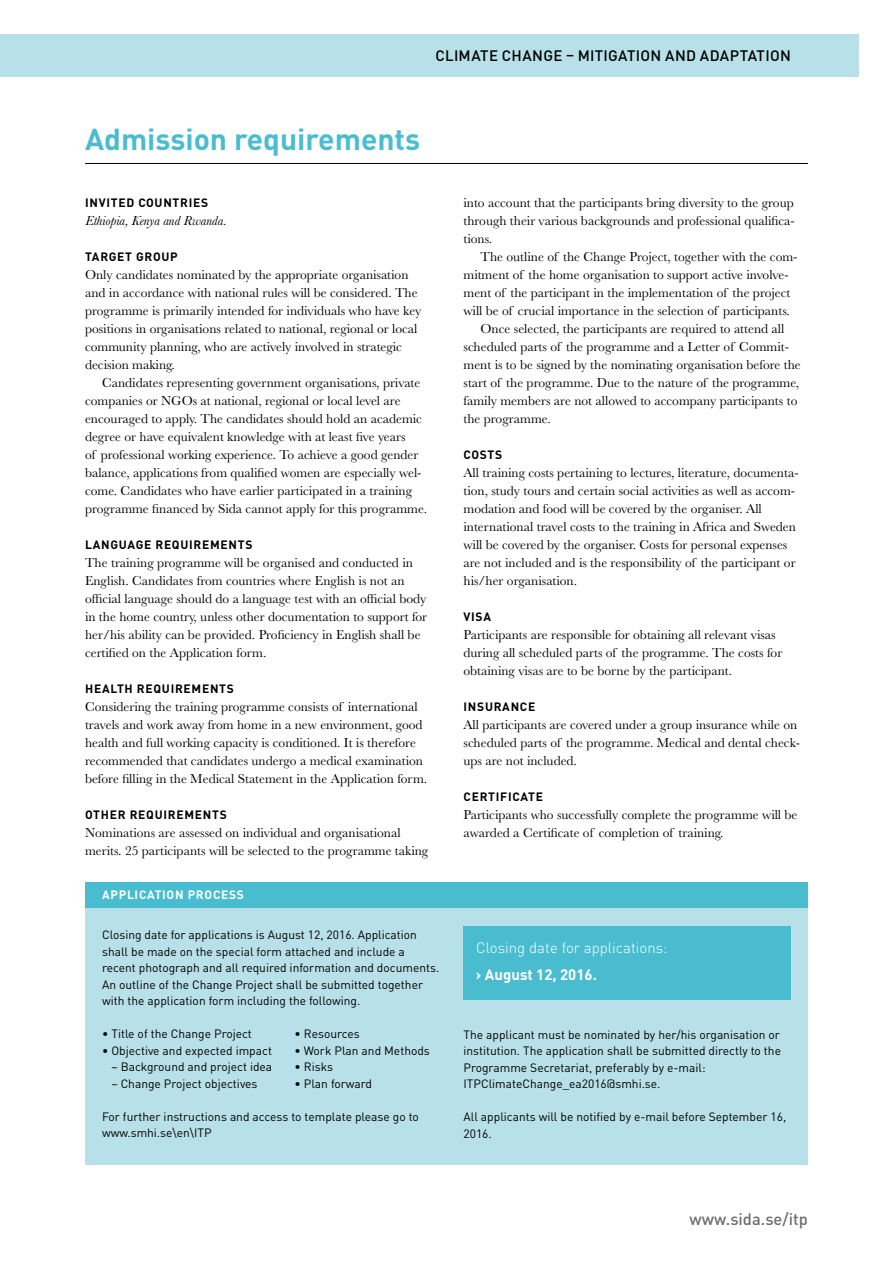
<style>
.page{position:relative;width:893px;height:1263px;background:#fff}
.page>*{position:absolute;margin:0;border:0;box-sizing:border-box;transform-origin:0 0}
.t1{font:700 30px "DIN Pro";color:#49bdcf}
.t2{font:500 16.5px "DIN Pro";color:#6e6e6e}
.t3{font:500 15px "DIN Pro";letter-spacing:.015em;color:#000}
.t4{font:300 15px "DIN Pro";color:#fff}
.t5{font:700 15px "DIN Pro";color:#fff}
.t6{font:13.5px/18px "Baskerville MT Std";color:#000}
.t7{font:italic 13.5px "Baskerville MT Std";color:#000}
.t8{font:12px/16.5px "DIN Pro";color:#000}
.t9{font:700 12px "DIN Pro";letter-spacing:.06em;color:#000}
.t10{font:700 12px "DIN Pro";letter-spacing:.06em;color:#fff}
</style>
<div class="page">
<div style="left:85px;top:898px;width:723px;height:267px;background:#b8e0e8"></div>
<div style="left:85px;top:882px;width:723px;height:25px;background:#49bdcf"></div>
<div style="left:0;top:34px;width:859px;height:43px;background:#b8e0e8"></div>
<hr style="left:85px;top:163px;width:723px;height:1px;background:#000">
<div style="left:463px;top:926px;width:328px;height:73px;background:#49bdcf"></div>
<p class="t3" style="left:435px;top:45px;width:357px">CLIMATE CHANGE – MITIGATION AND ADAPTATION</p>
<h1 class="t1" style="left:85px;top:119px;width:337px">Admission requirements</h1>
<p class="t9" style="left:85px;top:194px;width:125px">INVITED COUNTRIES</p>
<p class="t7" style="left:85px;top:212px;width:143px">Ethiopia, Kenya and Rwanda.</p>
<p class="t9" style="left:85px;top:248px;width:94px">TARGET GROUP</p>
<p class="t6" style="left:85px;top:265px;width:338px">Only candidates nominated by the appropriate organisation and in accordance with national rules will be considered. The programme is primarily intended for individuals who have key positions in organisations related to national, regional or local community planning, who are actively involved in strategic decision making.</p>
<p class="t6" style="left:85px;top:373px;width:343px;text-indent:17px">Candidates representing government organisations, private companies or NGOs at national, regional or local level are encouraged to apply. The candidates should hold an academic degree or have equivalent knowledge with at least five years<br>of professional working experience. To achieve a good gender balance, applications from qualified women are especially wel&shy;come. Candidates who have earlier participated in a training programme financed by Sida cannot apply for this programme.</p>
<p class="t9" style="left:85px;top:536px;width:169px">LANGUAGE REQUIREMENTS</p>
<p class="t6" style="left:85px;top:553px;width:344px">The training programme will be organised and conducted in English. Candidates from countries where English is not an official language should do a language test with an official body in the home country, unless other documentation to support for her/his ability can be provided. Proficiency in English shall be certified on the Application form.</p>
<p class="t9" style="left:85px;top:680px;width:150px">HEALTH REQUIREMENTS</p>
<p class="t6" style="left:85px;top:697px;width:344px">Considering the training programme consists of international travels and work away from home in a new environment, good health and full working capacity is conditioned. It is therefore recommended that candidates undergo a medical examination before filling in the Medical Statement in the Application form.</p>
<p class="t9" style="left:85px;top:806px;width:143px">OTHER REQUIREMENTS</p>
<p class="t6" style="left:85px;top:823px;width:345px">Nominations are assessed on individual and organisational merits. 25 participants will be selected to the programme taking</p>
<p class="t6" style="left:463px;top:193px;width:333px;text-align:justify">into account that the participants bring diversity to the group through their various backgrounds and professional qualifica&shy;tions.</p>
<p class="t6" style="left:480px;top:247px;width:318px">The outline of the Change Project, together with the com-</p>
<p class="t6" style="left:463px;top:265px;width:327px">mitment of the home organisation to support active involve-</p>
<p class="t6" style="left:463px;top:283px;width:328px">ment of the participant in the implementation of the project</p>
<p class="t6" style="left:463px;top:301px;width:328px">will be of crucial importance in the selection of participants.</p>
<p class="t6" style="left:480px;top:319px;width:305px">Once selected, the participants are required to attend all</p>
<p class="t6" style="left:463px;top:337px;width:327px">scheduled parts of the programme and a Letter of Commit-</p>
<p class="t6" style="left:463px;top:355px;width:339px">ment is to be signed by the nominating organisation before the</p>
<p class="t6" style="left:463px;top:373px;width:337px">start of the programme. Due to the nature of the programme,</p>
<p class="t6" style="left:463px;top:391px;width:335px">family members are not allowed to accompany participants to</p>
<p class="t6" style="left:463px;top:409px;width:89px">the programme.</p>
<p class="t9" style="left:464px;top:446px;width:40px">COSTS</p>
<p class="t6" style="left:463px;top:463px;width:337px">All training costs pertaining to lectures, literature, documenta&shy;tion, study tours and certain social activities as well as accom&shy;modation and food will be covered by the organiser. All international travel costs to the training in Africa and Sweden will be covered by the organiser. Costs for personal expenses are not included and is the responsibility of the participant or his/her organisation.</p>
<p class="t9" style="left:464px;top:608px;width:29px">VISA</p>
<p class="t6" style="left:463px;top:625px;width:320px">Participants are responsible for obtaining all relevant visas during all scheduled parts of the programme. The costs for obtaining visas are to be borne by the participant.</p>
<p class="t9" style="left:464px;top:698px;width:73px">INSURANCE</p>
<p class="t6" style="left:463px;top:715px;width:338px">All participants are covered under a group insurance while on scheduled parts of the programme. Medical and dental check&shy;ups are not included.</p>
<p class="t9" style="left:464px;top:788px;width:81px">CERTIFICATE</p>
<p class="t6" style="left:463px;top:805px;width:335px">Participants who successfully complete the programme will be awarded a Certificate of completion of training.</p>
<p class="t10" style="left:102px;top:887px;width:143px">APPLICATION PROCESS</p>
<p class="t8" style="left:102px;top:926px;width:339px">Closing date for applications is August 12, 2016. Application shall be made on the special form attached and include a recent photograph and all required information and documents.<br>An outline of the Change Project shall be submitted together with the application form including the following.</p>
<p class="t8" style="left:102px;top:1025px;width:151px">• Title of the Change Project</p>
<p class="t8" style="left:102px;top:1042px;width:171px">• Objective and expected impact</p>
<p class="t8" style="left:111px;top:1058px;width:162px">– Background and project idea</p>
<p class="t8" style="left:111px;top:1075px;width:148px">– Change Project objectives</p>
<p class="t8" style="left:102px;top:1108px;width:318px">For further instructions and access to template please go to www.smhi.se\en\ITP</p>
<p class="t8" style="left:294px;top:1025px;width:67px">• Resources</p>
<p class="t8" style="left:294px;top:1042px;width:137px">• Work Plan and Methods</p>
<p class="t8" style="left:294px;top:1058px;width:40px">• Risks</p>
<p class="t8" style="left:294px;top:1075px;width:79px">• Plan forward</p>
<p class="t4" style="left:476px;top:938px;width:193px">Closing date for applications:</p>
<p class="t5" style="left:476px;top:964px;width:122px">› August 12, 2016.</p>
<p class="t8" style="left:463px;top:1026px;width:319px">The applicant must be nominated by her/his organisation or institution. The application shall be submitted directly to the Programme Secretariat, preferably by e-mail:<br>ITPClimateChange_ea2016@smhi.se.</p>
<p class="t8" style="left:463px;top:1108px;width:324px">All applicants will be notified by e-mail before September 16,<br>2016.</p>
<p class="t2" style="left:690px;top:1207px;width:120px">www.sida.se/itp</p>
</div>
